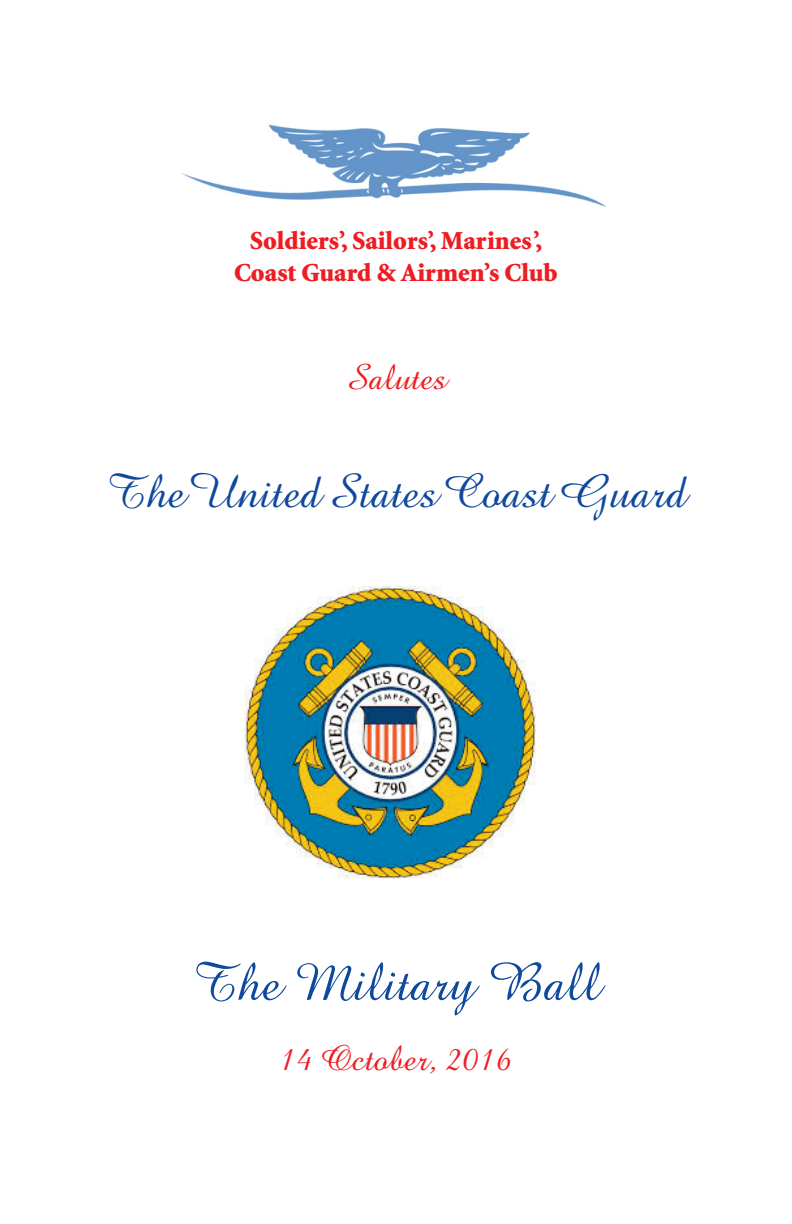
<style>
.page{position:relative;width:792px;height:1224px;background:#fff}
.page>*{position:absolute;margin:0;border:0;box-sizing:border-box;transform-origin:0 0}
.t1{font:54px "Amazone BT";color:#0f499d}
.t2{font:48px "Amazone BT";color:#0f499d}
.t3{font:36px "Amazone BT";color:#ee1d23}
.t4{font:900 26px/32px "Minion Std";color:#ee1d23;text-align:center}
</style>
<div class="page">
<img style="left:181px;top:124px;width:425px;height:83px">
<img style="left:244px;top:587px;width:292px;height:292px">
<p class="t4" style="left:234px;top:227px;width:325px">Soldiers’, Sailors’, Marines’,<br>Coast Guard &amp; Airmen’s Club</p>
<h3 class="t3" style="left:345px;top:365px;width:103px">Salutes</h3>
<h2 class="t2" style="left:105px;top:475px;width:583px">TheUnitedStatesCoastGuard</h2>
<h1 class="t1" style="left:191px;top:963px;width:411px">The Military Ball</h1>
<h3 class="t3" style="left:280px;top:1045px;width:234px">14 October, 2016</h3>
</div>
